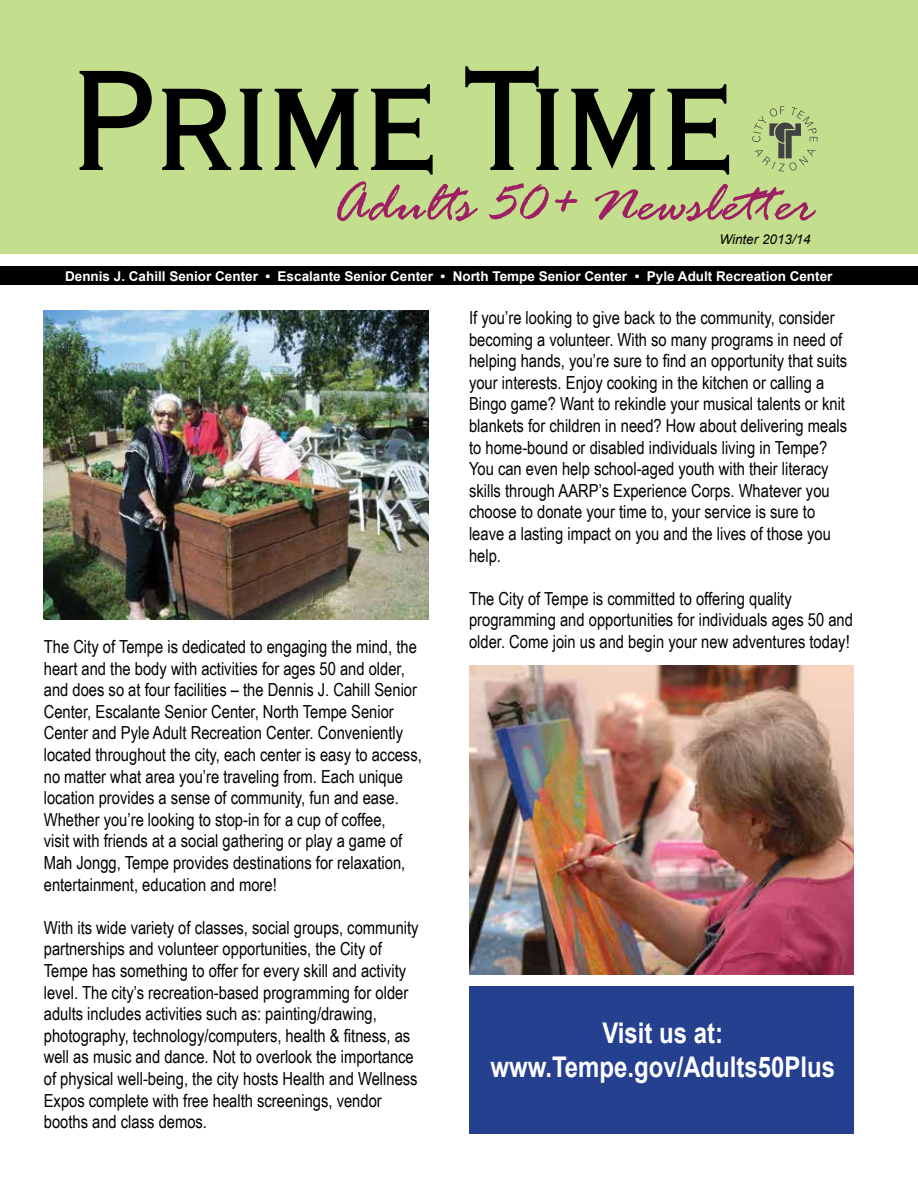
<style>
.page{position:relative;width:918px;height:1188px;background:#fff}
.page>*{position:absolute;margin:0;border:0;box-sizing:border-box;transform-origin:0 0}
.t1{font:700 28.5px/34.2px "Arial";color:#fff;text-align:center;scale:.84 1}
.t2{font:18px/21.6px "Arial Narrow";color:#000}
.t3{font:700 13.5px "Arial";color:#fff}
.t4{font:italic 13.5px "Arial";color:#000}
</style>
<div class="page">
<div style="left:0;top:0;width:918px;height:253px;background:#c3de8c"></div>
<svg style="left:80px;top:71px;width:72px;height:99px"></svg>
<svg style="left:162px;top:89px;width:69px;height:81px"></svg>
<svg style="left:240px;top:89px;width:22px;height:81px"></svg>
<svg style="left:275px;top:89px;width:83px;height:81px"></svg>
<svg style="left:371px;top:84px;width:62px;height:91px"></svg>
<svg style="left:465px;top:66px;width:94px;height:104px"></svg>
<svg style="left:571px;top:89px;width:84px;height:81px"></svg>
<svg style="left:667px;top:84px;width:62px;height:91px"></svg>
<svg style="left:337px;top:181px;width:141px;height:40px"></svg>
<svg style="left:489px;top:183px;width:60px;height:36px"></svg>
<svg style="left:555px;top:190px;width:22px;height:22px"></svg>
<svg style="left:595px;top:184px;width:221px;height:37px"></svg>
<svg style="left:752px;top:106px;width:65px;height:66px"></svg>
<div style="left:0;top:267px;width:918px;height:18px;background:#000"></div>
<img style="left:44px;top:311px;width:385px;height:309px">
<img style="left:469px;top:666px;width:385px;height:309px">
<div style="left:469px;top:986px;width:385px;height:147px;background:#25408f"></div>
<p class="t4" style="left:719px;top:230px;width:93px">Winter 2013/14</p>
<p class="t3" style="left:65px;top:267px;width:769px">Dennis J. Cahill Senior Center • Escalante Senior Center • North Tempe Senior Center • Pyle Adult Recreation Center</p>
<p class="t2" style="left:44px;top:635px;width:380px">The City of Tempe is dedicated to engaging the mind, the heart and the body with activities for ages 50 and older, and does so at four facilities – the Dennis J. Cahill Senior Center, Escalante Senior Center, North Tempe Senior Center and Pyle Adult Recreation Center. Conveniently located throughout the city, each center is easy to access, no matter what area you’re traveling from. Each unique location provides a sense of community, fun and ease.<br>Whether you’re looking to stop-in for a cup of coffee,<br>visit with friends at a social gathering or play a game of Mah Jongg, Tempe provides destinations for relaxation, entertainment, education and more!</p>
<p class="t2" style="left:44px;top:916px;width:376px">With its wide variety of classes, social groups, community partnerships and volunteer opportunities, the City of Tempe has something to offer for every skill and activity level. The city’s recreation-based programming for older adults includes activities such as: painting/drawing, photography, technology/computers, health &amp; fitness, as well as music and dance. Not to overlook the importance of physical well-being, the city hosts Health and Wellness Expos complete with free health screenings, vendor booths and class demos.</p>
<p class="t2" style="left:469px;top:306px;width:380px">If you’re looking to give back to the community, consider becoming a volunteer. With so many programs in need of helping hands, you’re sure to find an opportunity that suits your interests. Enjoy cooking in the kitchen or calling a Bingo game? Want to rekindle your musical talents or knit blankets for children in need? How about delivering meals to home-bound or disabled individuals living in Tempe?<br>You can even help school-aged youth with their literacy skills through AARP’s Experience Corps. Whatever you choose to donate your time to, your service is sure to leave a lasting impact on you and the lives of those you help.</p>
<p class="t2" style="left:469px;top:587px;width:385px">The City of Tempe is committed to offering quality programming and opportunities for individuals ages 50 and older. Come join us and begin your new adventures today!</p>
<h1 class="t1" style="left:490px;top:1017px;width:412px">Visit us at: www.Tempe.gov/Adults50Plus</h1>
</div>
